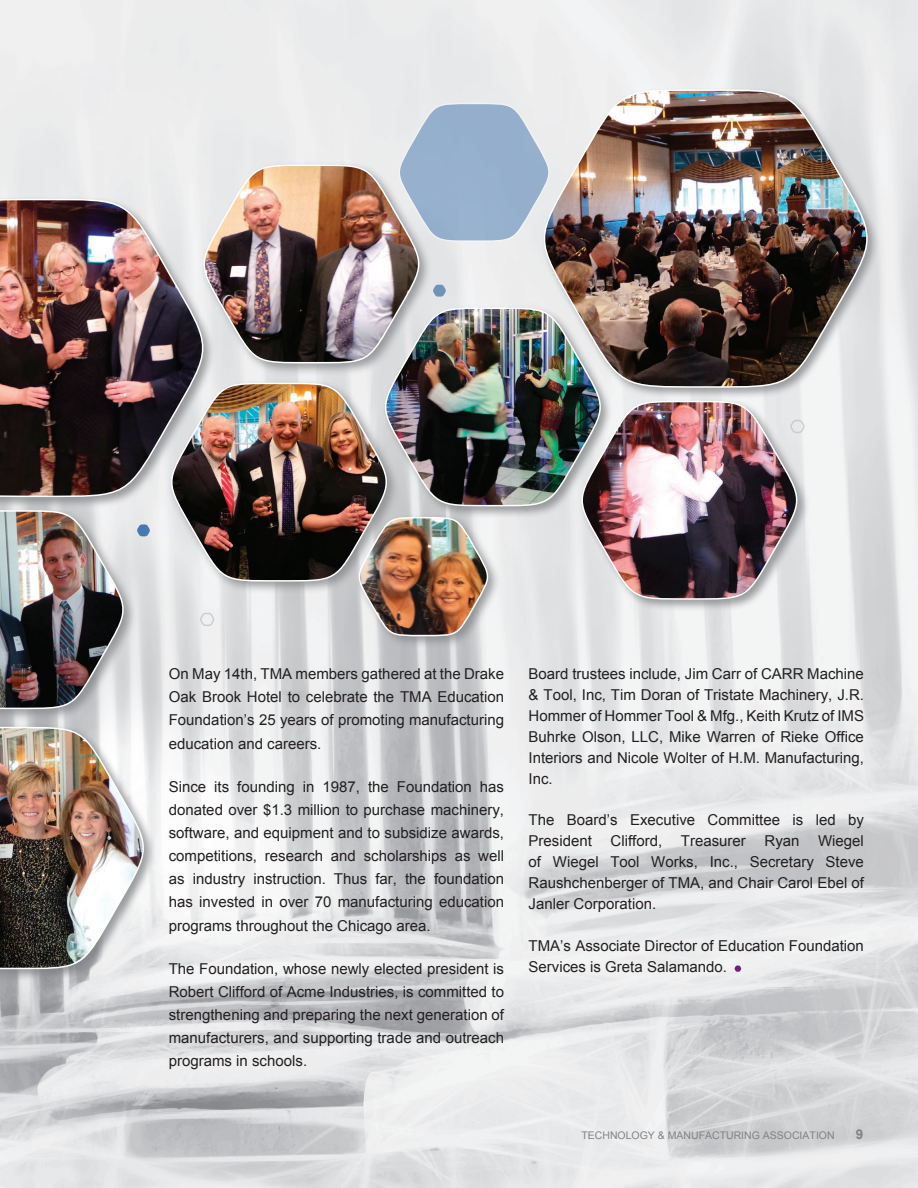
<style>
.page{position:relative;width:918px;height:1188px;background:#fff}
.page>*{position:absolute;margin:0;border:0;box-sizing:border-box;transform-origin:0 0}
.t1{font:15px/23.1px "Arial";color:#231f20;text-align:justify}
.t2{font:700 13.5px "Arial";color:#808285}
.t3{font:10.5px "Arial";color:#808285}
</style>
<div class="page">
<img style="left:0;top:0;width:918px;height:1188px">
<div style="left:579px;top:398px;width:231px;height:214px;background:#808285;opacity:.75"></div>
<img style="left:573px;top:400px;width:233px;height:203px">
<div style="left:382px;top:305px;width:231px;height:214px;background:#808285;opacity:.75"></div>
<img style="left:376px;top:306px;width:234px;height:203px">
<div style="left:200px;top:161px;width:232px;height:216px;background:#808285;opacity:.75"></div>
<img style="left:195px;top:163px;width:233px;height:204px">
<div style="left:168px;top:379px;width:232px;height:216px;background:#808285;opacity:.75"></div>
<img style="left:163px;top:381px;width:233px;height:204px">
<div style="left:541px;top:87px;width:339px;height:313px;background:#808285;opacity:.75"></div>
<img style="left:532px;top:87px;width:348px;height:305px">
<div style="left:0;top:724px;width:156px;height:257px;background:#808285;opacity:.75"></div>
<img style="left:0;top:725px;width:154px;height:248px">
<div style="left:0;top:507px;width:137px;height:215px;background:#808285;opacity:.75"></div>
<svg style="left:397px;top:102px;width:154px;height:141px;background:#aabdd3"></svg>
<div style="left:355px;top:514px;width:146px;height:135px;background:#808285;opacity:.75"></div>
<img style="left:353px;top:516px;width:141px;height:123px">
<div style="left:0;top:196px;width:216px;height:313px;background:#808285;opacity:.75"></div>
<img style="left:0;top:196px;width:216px;height:305px">
<svg style="left:198px;top:612px;width:18px;height:16px"></svg>
<img style="left:0;top:509px;width:150px;height:203px">
<svg style="left:433px;top:285px;width:13px;height:12px"></svg>
<svg style="left:789px;top:419px;width:17px;height:16px"></svg>
<svg style="left:734px;top:965px;width:8px;height:7px"></svg>
<p class="t1" style="left:169px;top:663px;width:337px">On May 14th, TMA members gathered at the Drake Oak Brook Hotel to celebrate the TMA Education Foundation’s 25 years of promoting manufacturing education and careers.</p>
<p class="t1" style="left:169px;top:775px;width:337px">Since its founding in 1987, the Foundation has donated over $1.3 million to purchase machinery, software, and equipment and to subsidize awards, competitions, research and scholarships as well as industry instruction. Thus far, the foundation has invested in over 70 manufacturing education programs throughout the Chicago area.</p>
<p class="t1" style="left:169px;top:957px;width:337px">The Foundation, whose newly elected president is Robert Clifford of Acme Industries, is committed to strengthening and preparing the next generation of manufacturers, and supporting trade and outreach programs in schools.</p>
<p class="t1" style="left:529px;top:664px;width:337px;line-height:21px">Board trustees include, Jim Carr of CARR Machine &amp; Tool, Inc, Tim Doran of Tristate Machinery, J.R.<br>Hommer of Hommer Tool &amp; Mfg., Keith Krutz of IMS Buhrke Olson, LLC, Mike Warren of Rieke Office Interiors and Nicole Wolter of H.M. Manufacturing, Inc.</p>
<p class="t1" style="left:529px;top:810px;width:337px;line-height:21px">The Board’s Executive Committee is led by President Clifford, Treasurer Ryan Wiegel of Wiegel Tool Works, Inc., Secretary Steve Raushchenberger of TMA, and Chair Carol Ebel of Janler Corporation.</p>
<p class="t1" style="left:529px;top:935px;width:337px;line-height:21px">TMA’s Associate Director of Education Foundation<br>Services is Greta Salamando.</p>
<p class="t3" style="left:581px;top:1128px;width:255px">TECHNOLOGY &amp; MANUFACTURING ASSOCIATION</p>
<p class="t2" style="left:856px;top:1125px;width:9px">9</p>
</div>
